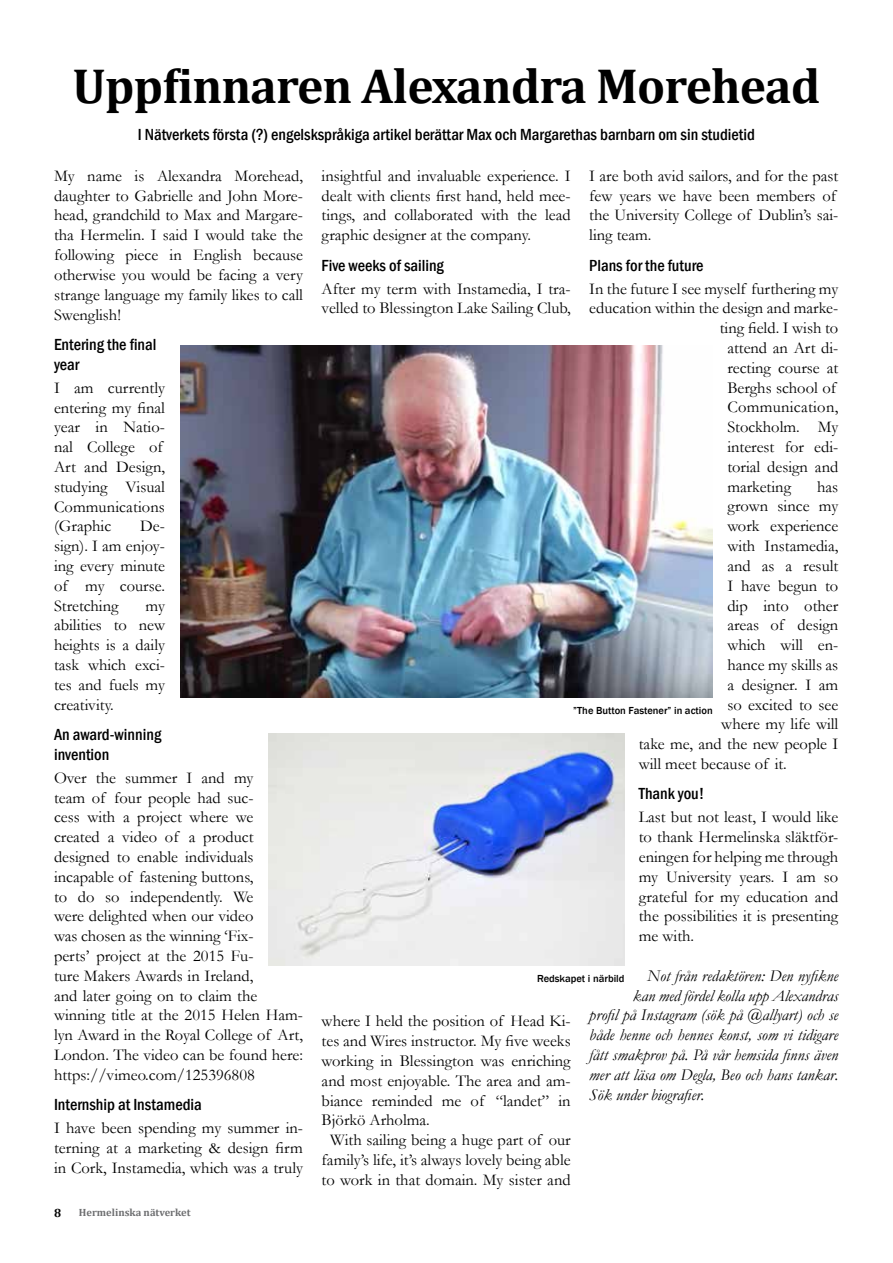
<style>
.page{position:relative;width:893px;height:1263px;background:#fff}
.page>*{position:absolute;margin:0;border:0;box-sizing:border-box;transform-origin:0 0}
.t1{font:700 49.5px "Cambria";letter-spacing:-.02em;color:#000}
.t2{font:16.5px/19.8px "Garamond";color:#000;text-align:justify}
.t3{font:italic 16.5px "Garamond";color:#000}
.t4{font:500 condensed 16.5px/19.8px "Franklin Gothic";color:#000}
.t5{font:16.5px "Garamond";letter-spacing:.02em;color:#000}
.t6{font:700 12px "Cambria";color:#000}
.t7{font:500 10.5px "Franklin Gothic";color:#000}
.t8{font:700 10.5px "Cambria";color:#6d6e70}
</style>
<div class="page">
<img style="left:180px;top:346px;width:533px;height:351px">
<img style="left:269px;top:734px;width:355px;height:231px">
<h1 class="t1" style="left:73px;top:51px;width:749px">Uppfinnaren Alexandra Morehead</h1>
<p class="t4" style="left:138px;top:125px;width:618px">I Nätverkets första (?) engelskspråkiga artikel berättar Max och Margarethas barnbarn om sin studietid</p>
<p class="t2" style="left:54px;top:165px;width:251px">My name is Alexandra Morehead, daughter to Gabrielle and John More&shy;head, grandchild to Max and Margare&shy;tha Hermelin. I said I would take the following piece in English because otherwise you would be facing a very strange language my family likes to call Swenglish!</p>
<p class="t4" style="left:54px;top:334px;width:104px">Entering the final year</p>
<p class="t2" style="left:54px;top:377px;width:113px;text-align:left">I am currently entering my final year in Natio&shy;nal College of<br>Art and Design, studying Visual<br>Communications (Graphic</p>
<p class="t2" style="left:54px;top:516px;width:113px;text-indent:86px">De&shy;sign). I am enjoy&shy;ing every minute of my course.<br>Stretching</p>
<p class="t2" style="left:54px;top:595px;width:113px;text-indent:92px">my abilities to new heights is a daily task which exci&shy;tes and fuels my creativity.</p>
<p class="t4" style="left:54px;top:724px;width:109px">An award-winning invention</p>
<p class="t2" style="left:54px;top:767px;width:251px;text-align:left">Over the summer I and my<br>team of four people had suc-<br>cess with a project where we created a video of a product designed to enable individuals incapable of fastening buttons,<br>to do so independently. We<br>were delighted when our video<br>was chosen as the winning ‘Fix-<br>perts’ project at the 2015 Fu-<br>ture Makers Awards in Ireland,<br>and later going on to claim the winning title at the 2015 Helen Ham&shy;lyn Award in the Royal College of Art,<br>London. The video can be found here: https://vimeo.com/125396808</p>
<p class="t4" style="left:54px;top:1095px;width:149px">Internship at Instamedia</p>
<p class="t2" style="left:54px;top:1118px;width:250px">I have been spending my summer in&shy;terning at a marketing &amp; design firm in Cork, Instamedia, which was a truly</p>
<p class="t6" style="left:54px;top:1204px;width:9px">8</p>
<p class="t8" style="left:79px;top:1205px;width:113px">Hermelinska nätverket</p>
<p class="t2" style="left:589px;top:165px;width:251px;text-align:left">I are both avid sailors, and for the past few years we have been members of the University College of Dublin’s sai&shy;ling team.</p>
<p class="t4" style="left:589px;top:255px;width:116px">Plans for the future</p>
<p class="t2" style="left:589px;top:278px;width:251px">In the future I see myself furthering my</p>
<p class="t2" style="left:589px;top:298px;width:251px">education within the design and marke-</p>
<p class="t2" style="left:720px;top:318px;width:120px">ting field. I wish to</p>
<p class="t2" style="left:727px;top:338px;width:113px">attend an Art di-</p>
<p class="t2" style="left:727px;top:357px;width:113px">recting course at</p>
<p class="t2" style="left:727px;top:377px;width:110px">Berghs school of</p>
<p class="t5" style="left:727px;top:396px;width:113px">Communication,</p>
<p class="t2" style="left:727px;top:417px;width:112px">Stockholm. My</p>
<p class="t2" style="left:727px;top:437px;width:113px">interest for edi-</p>
<p class="t2" style="left:727px;top:456px;width:112px">torial design and</p>
<p class="t2" style="left:727px;top:476px;width:65px">marketing</p>
<p class="t2" style="left:817px;top:476px;width:23px">has</p>
<p class="t2" style="left:727px;top:496px;width:113px">grown since my</p>
<p class="t2" style="left:727px;top:516px;width:113px">work experience</p>
<p class="t2" style="left:727px;top:536px;width:113px">with Instamedia,</p>
<p class="t2" style="left:727px;top:555px;width:113px">and as a result</p>
<p class="t2" style="left:727px;top:575px;width:113px">I have begun to</p>
<p class="t2" style="left:727px;top:595px;width:113px">dip into other</p>
<p class="t2" style="left:727px;top:615px;width:113px">areas of design</p>
<p class="t2" style="left:727px;top:635px;width:113px">which will en-</p>
<p class="t2" style="left:727px;top:654px;width:113px">hance my skills as</p>
<p class="t2" style="left:727px;top:674px;width:113px">a designer. I am</p>
<p class="t2" style="left:727px;top:694px;width:113px">so excited to see</p>
<p class="t2" style="left:721px;top:714px;width:119px">where my life will</p>
<p class="t2" style="left:639px;top:734px;width:201px">take me, and the new people I</p>
<p class="t2" style="left:639px;top:753px;width:150px">will meet because of it.</p>
<p class="t4" style="left:639px;top:784px;width:67px">Thank you!</p>
<p class="t2" style="left:639px;top:807px;width:201px">Last but not least, I would like to thank Hermelinska släktför&shy;eningen for helping me through my University years. I am so grateful for my education and the possibilities it is presenting me with.</p>
<p class="t3" style="left:647px;top:964px;width:192px">Not från redaktören: Den nyfikne</p>
<p class="t3" style="left:633px;top:984px;width:207px">kan med fördel kolla upp Alexandras</p>
<p class="t3" style="left:589px;top:1004px;width:251px">profil på Instagram (sök på @allyart) och se</p>
<p class="t3" style="left:589px;top:1024px;width:251px">både henne och hennes konst, som vi tidigare</p>
<p class="t3" style="left:589px;top:1043px;width:251px">fått smakprov på. På vår hemsida finns även</p>
<p class="t3" style="left:589px;top:1063px;width:251px">mer att läsa om Degla, Beo och hans tankar.</p>
<p class="t3" style="left:589px;top:1083px;width:117px">Sök under biografier.</p>
<p class="t2" style="left:322px;top:165px;width:251px">insightful and invaluable experience. I dealt with clients first hand, held mee&shy;tings, and collaborated with the lead graphic designer at the company.</p>
<p class="t4" style="left:322px;top:255px;width:124px">Five weeks of sailing</p>
<p class="t2" style="left:322px;top:278px;width:251px">After my term with Instamedia, I tra&shy;velled to Blessington Lake Sailing Club,</p>
<p class="t7" style="left:573px;top:704px;width:141px">”The Button Fastener” in action</p>
<p class="t7" style="left:537px;top:972px;width:89px">Redskapet i närbild</p>
<p class="t2" style="left:322px;top:1011px;width:251px">where I held the position of Head Ki-</p>
<p class="t2" style="left:322px;top:1031px;width:251px">tes and Wires instructor. My five weeks</p>
<p class="t2" style="left:322px;top:1050px;width:250px">working in Blessington was enriching</p>
<p class="t2" style="left:322px;top:1070px;width:251px">and most enjoyable. The area and am-</p>
<p class="t2" style="left:322px;top:1090px;width:251px">biance reminded me of “landet” in</p>
<p class="t2" style="left:322px;top:1110px;width:110px">Björkö Arholma.</p>
<p class="t2" style="left:330px;top:1130px;width:242px">With sailing being a huge part of our</p>
<p class="t2" style="left:322px;top:1149px;width:251px">family’s life, it’s always lovely being able</p>
<p class="t2" style="left:322px;top:1169px;width:250px">to work in that domain. My sister and</p>
</div>
